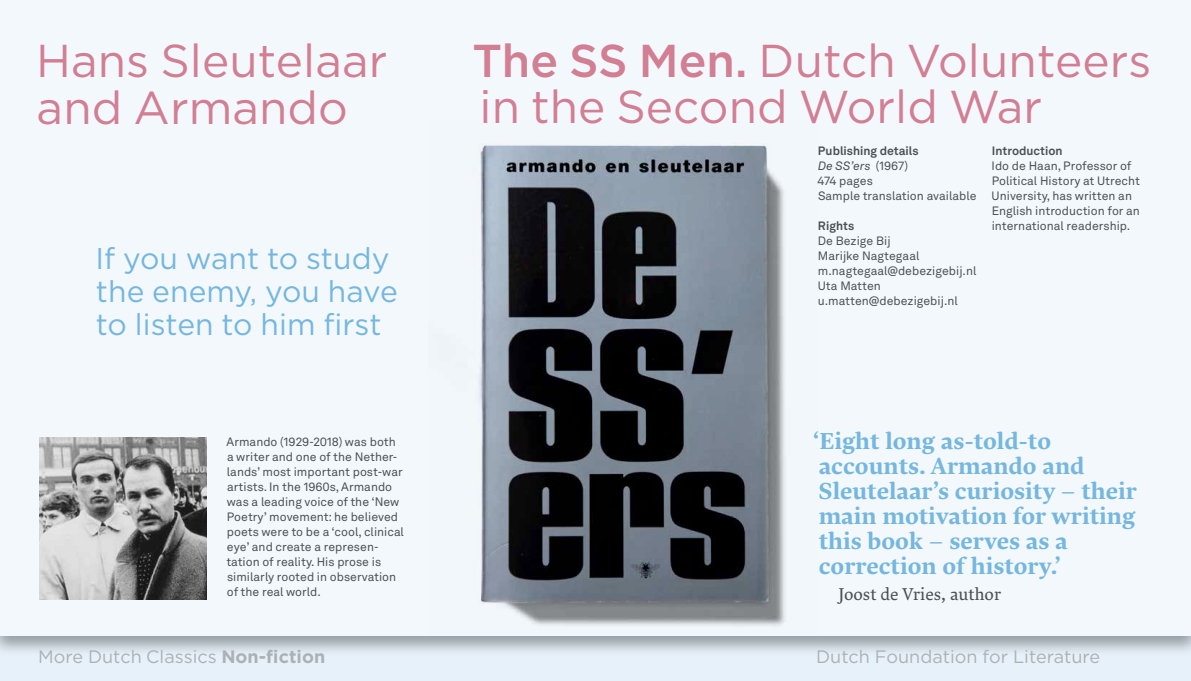
<style>
.page{position:relative;width:1191px;height:681px;background:#fff}
.page>*{position:absolute;margin:0;border:0;box-sizing:border-box;transform-origin:0 0}
.t1{font:46px/46px "Gotham";color:#d27e93}
.t2{font:30px/33px "Gotham";letter-spacing:.005em;color:#75b7df}
.t3{font:23px/25px "Lava Std Bld";color:#75b7df}
.t4{font:18px "Gotham";letter-spacing:.005em;color:#acb1b5}
.t5{font:17px "Lava Pro";color:#4a5053}
.t6{font:12px/15px "Akkurat LL";color:#4a5053}
.t7{font:700 12px "Akkurat LL";color:#4a5053}
.s1{font-weight:500}
.s2{font-weight:700}
.s3{font-style:italic}
</style>
<div class="page">
<div style="left:0;top:635px;width:1191px;height:45px;background:#e7f1fa"></div>
<div style="left:0;top:0;width:1191px;height:656px;background:#000;opacity:.35"></div>
<div style="left:0;top:0;width:1191px;height:635px;background:#f3f8fc"></div>
<img style="left:479px;top:143px;width:306px;height:484px">
<img style="left:40px;top:437px;width:166px;height:162px">
<h1 class="t1" style="left:36px;top:36px;width:353px;line-height:47px">Hans Sleutelaar and Armando</h1>
<h2 class="t2" style="left:95px;top:241px;width:304px">If you want to study the enemy, you have to listen to him first</h2>
<p class="t6" style="left:226px;top:433px;width:179px">Armando (1929-2018) was both a writer and one of the Nether&shy;lands’ most important post-war artists. In the 1960s, Armando was a leading voice of the ‘New<br>Poetry’ movement: he believed poets were to be a ‘cool, clinical eye’ and create a represen&shy;tation of reality. His prose is similarly rooted in observation of the real world.</p>
<h1 class="t1" style="left:472px;top:36px;width:680px"><span class="s1">The SS Men.</span> Dutch Volunteers in the Second World War</h1>
<p class="t6" style="left:817px;top:143px;width:161px"><span class="s2">Publishing details<br></span><span class="s3">De SS’ers</span> (1967)<br>474 pages<br>Sample translation available</p>
<p class="t7" style="left:818px;top:216px;width:38px">Rights</p>
<p class="t6" style="left:817px;top:233px;width:160px">De Bezige Bij<br>Marijke Nagtegaal m.nagtegaal@debezigebij.nl<br>Uta Matten u.matten@debezigebij.nl</p>
<p class="t7" style="left:991px;top:141px;width:72px">Introduction</p>
<p class="t6" style="left:991px;top:158px;width:150px">Ido de Haan, Professor of<br>Political History at Utrecht<br>University, has written an<br>English introduction for an international readership.</p>
<h3 class="t3" style="left:813px;top:427px;width:325px">‘Eight long as-told-to accounts. Armando and<br>Sleutelaar’s curiosity – their main motivation for writing this book – serves as a correction of history.’</h3>
<h3 class="t5" style="left:838px;top:580px;width:164px">Joost de Vries, author</h3>
<h3 class="t4" style="left:38px;top:645px;width:289px">More Dutch Classics <span class="s2">Non-fiction</span></h3>
<h3 class="t4" style="left:816px;top:645px;width:285px">Dutch Foundation for Literature</h3>
</div>
